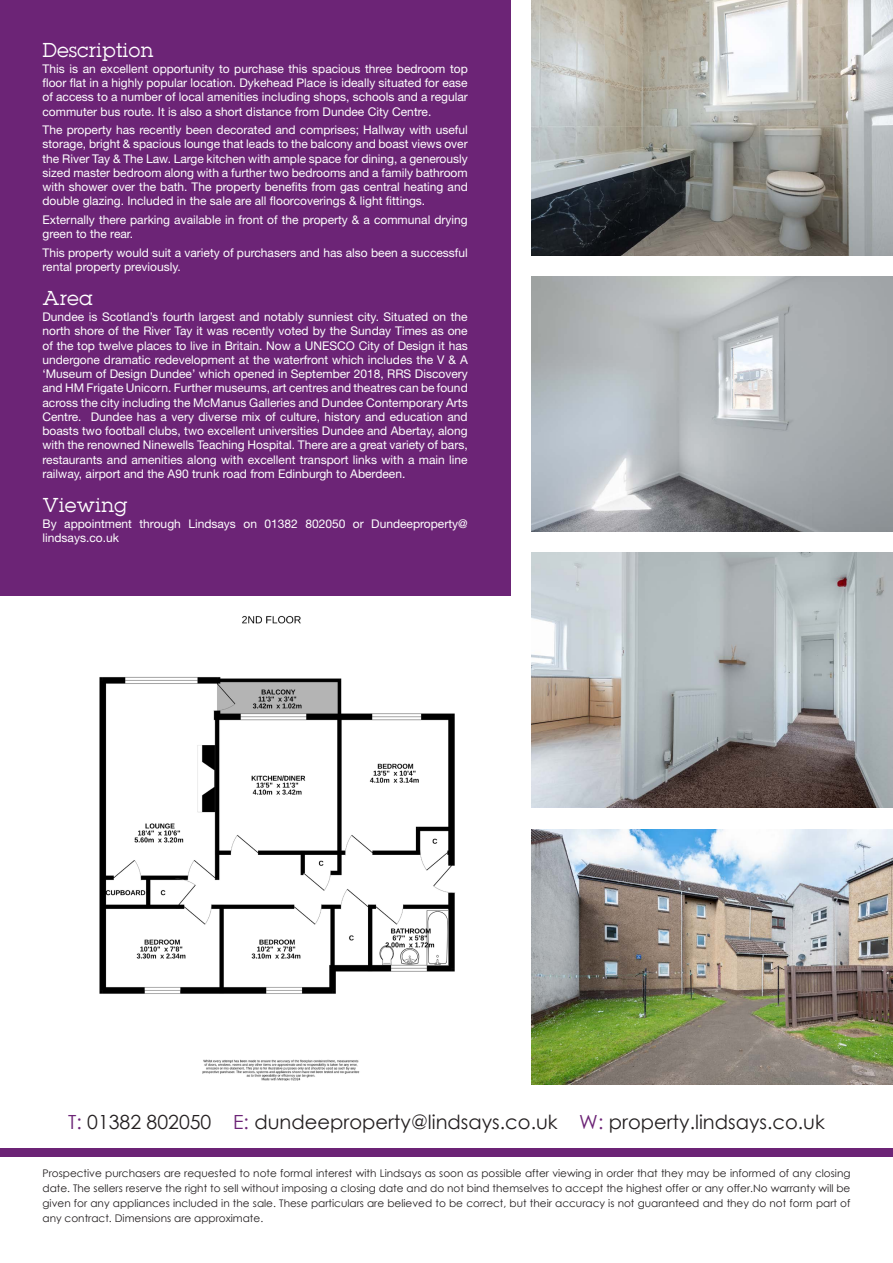
<style>
.page{position:relative;width:893px;height:1263px;background:#fff}
.page>*{position:absolute;margin:0;border:0;box-sizing:border-box;transform-origin:0 0}
.t1{font:19.5px "Century Gothic";color:#231f20}
.t2{font:18px "Lubalin";color:#fff}
.t3{font:12px/14.2px "Helvetica Neue LT Std";color:#fff;text-align:justify}
.t4{font:10.5px/15px "Century Gothic";color:#231f20;text-align:justify}
.s1{color:#6c2476}
</style>
<div class="page">
<div style="left:0;top:0;width:510px;height:595px;background:#6c2476"></div>
<div style="left:0;top:1148px;width:893px;height:9px;background:#6c2476"></div>
<img style="left:531px;top:0;width:362px;height:255px">
<img style="left:531px;top:276px;width:362px;height:255px">
<img style="left:531px;top:553px;width:362px;height:255px">
<img style="left:531px;top:829px;width:362px;height:255px">
<img style="left:99px;top:615px;width:356px;height:465px">
<h2 class="t2" style="left:43px;top:38px;width:113px">Description</h2>
<p class="t3" style="left:43px;top:61px;width:427px">This is an excellent opportunity to purchase this spacious three bedroom top floor flat in a highly popular location. Dykehead Place is ideally situated for ease of access to a number of local amenities including shops, schools and a regular commuter bus route. It is also a short distance from Dundee City Centre.</p>
<p class="t3" style="left:43px;top:123px;width:427px">The property has recently been decorated and comprises; Hallway with useful storage, bright &amp; spacious lounge that leads to the balcony and boast views over the River Tay &amp; The Law. Large kitchen with ample space for dining, a generously sized master bedroom along with a further two bedrooms and a family bathroom with shower over the bath. The property benefits from gas central heating and double glazing. Included in the sale are all floorcoverings &amp; light fittings.</p>
<p class="t3" style="left:43px;top:212px;width:427px">Externally there parking available in front of the property &amp; a communal drying green to the rear.</p>
<p class="t3" style="left:43px;top:245px;width:427px">This property would suit a variety of purchasers and has also been a successful rental property previously.</p>
<h2 class="t2" style="left:43px;top:286px;width:52px">Area</h2>
<p class="t3" style="left:43px;top:310px;width:427px">Dundee is Scotland’s fourth largest and notably sunniest city. Situated on the north shore of the River Tay it was recently voted by the Sunday Times as one of the top twelve places to live in Britain. Now a UNESCO City of Design it has undergone dramatic redevelopment at the waterfront which includes the V &amp; A ‘Museum of Design Dundee’ which opened in September 2018, RRS Discovery and HM Frigate Unicorn. Further museums, art centres and theatres can be found across the city including the McManus Galleries and Dundee Contemporary Arts Centre. Dundee has a very diverse mix of culture, history and education and boasts two football clubs, two excellent universities Dundee and Abertay, along with the renowned Ninewells Teaching Hospital. There are a great variety of bars, restaurants and amenities along with excellent transport links with a main line railway, airport and the A90 trunk road from Edinburgh to Aberdeen.</p>
<h2 class="t2" style="left:43px;top:493px;width:87px">Viewing</h2>
<p class="t3" style="left:43px;top:516px;width:427px">By appointment through Lindsays on 01382 802050 or Dundeeproperty@ lindsays.co.uk</p>
<h1 class="t1" style="left:68px;top:1108px;width:758px"><span class="s1">T:</span> 01382 802050 <span class="s1">E:</span> dundeeproperty@lindsays.co.uk <span class="s1">W:</span> property.lindsays.co.uk</h1>
<p class="t4" style="left:43px;top:1166px;width:809px">Prospective purchasers are requested to note formal interest with Lindsays as soon as possible after viewing in order that they may be informed of any closing date. The sellers reserve the right to sell without imposing a closing date and do not bind themselves to accept the highest offer or any offer.No warranty will be given for any appliances included in the sale. These particulars are believed to be correct, but their accuracy is not guaranteed and they do not form part of any contract. Dimensions are approximate.</p>
</div>
